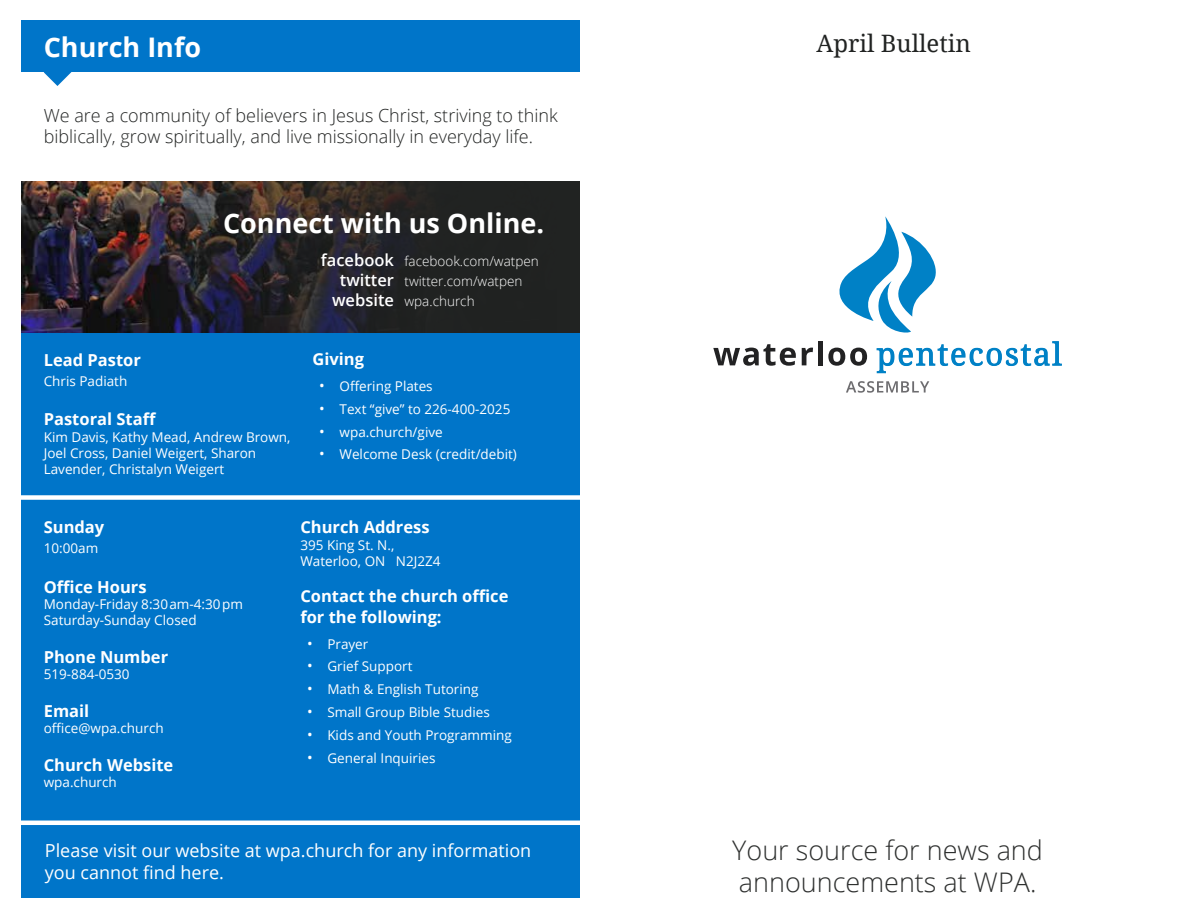
<style>
.page{position:relative;width:1188px;height:918px;background:#fff}
.page>*{position:absolute;margin:0;border:0;box-sizing:border-box;transform-origin:0 0}
.t1{font:300 27px/32.4px "Open Sans";color:#2e302f}
.t2{font:700 27px "Open Sans";color:#fff}
.t3{font:24px "Droid Serif";color:#212322}
.t4{font:300 18px/21px "Open Sans";color:#212322}
.t5{font:18px/21.6px "Open Sans";color:#fff}
.t6{font:700 16.5px/21.6px "Open Sans";color:#fff}
.t7{font:13.5px/16.2px "Open Sans";color:#fff}
.t8{font:300 13.5px "Open Sans";color:#fff}
.s1{font-weight:600;font-size:16.5px}
.s2{font-size:15px}
</style>
<div class="page">
<div style="left:21px;top:332px;width:559px;height:566px;background:#0075c9"></div>
<div style="left:21px;top:181px;width:559px;height:151px;background:#212322"></div>
<svg style="left:44px;top:72px;width:28px;height:14px"></svg>
<svg style="left:713px;top:344px;width:83px;height:22px"></svg>
<svg style="left:802px;top:348px;width:11px;height:17px"></svg>
<div style="left:818px;top:341px;width:5px;height:24px;background:#222223"></div>
<svg style="left:828px;top:348px;width:39px;height:18px"></svg>
<svg style="left:877px;top:341px;width:185px;height:32px"></svg>
<svg style="left:846px;top:381px;width:83px;height:12px"></svg>
<svg style="left:839px;top:216px;width:97px;height:117px"></svg>
<div style="left:21px;top:20px;width:559px;height:52px;background:#0075c9"></div>
<img style="left:21px;top:181px;width:401px;height:151px">
<div style="left:20px;top:495px;width:560px;height:5px;background:#fff"></div>
<hr style="left:20px;top:821px;width:560px;height:4px;background:#fff">
<h1 class="t2" style="left:44px;top:28px;width:159px">Church Info</h1>
<h3 class="t4" style="left:44px;top:105px;width:516px">We are a community of believers in Jesus Christ, striving to think biblically, grow spiritually, and live missionally in everyday life.</h3>
<h1 class="t2" style="left:223px;top:204px;width:323px">Connect with us Online.</h1>
<p class="t8" style="left:321px;top:252px;width:219px"><span class="s1">facebook</span> facebook.com/watpen</p>
<p class="t8" style="left:340px;top:272px;width:184px"><span class="s1">twitter</span> twitter.com/watpen</p>
<p class="t8" style="left:332px;top:292px;width:144px"><span class="s1">website</span> wpa.church</p>
<p class="t6" style="left:44px;top:349px;width:99px">Lead Pastor</p>
<p class="t7" style="left:44px;top:372px;width:85px">Chris Padiath</p>
<p class="t6" style="left:44px;top:408px;width:114px">Pastoral Staff</p>
<p class="t7" style="left:44px;top:428px;width:248px">Kim Davis, Kathy Mead, Andrew Brown,<br>Joel Cross, Daniel Weigert, Sharon<br>Lavender, Christalyn Weigert</p>
<p class="t6" style="left:313px;top:348px;width:53px">Giving</p>
<p class="t7" style="left:319px;top:377px;width:115px"><span class="s2">•</span> Offering Plates</p>
<p class="t7" style="left:319px;top:400px;width:193px"><span class="s2">•</span> Text “give” to 226-400-2025</p>
<p class="t7" style="left:319px;top:423px;width:125px"><span class="s2">•</span> wpa.church/give</p>
<p class="t7" style="left:319px;top:446px;width:199px"><span class="s2">•</span> Welcome Desk (credit/debit)</p>
<p class="t6" style="left:44px;top:516px;width:62px">Sunday</p>
<p class="t7" style="left:44px;top:540px;width:56px">10:00am</p>
<p class="t6" style="left:44px;top:576px;width:104px">Office Hours</p>
<p class="t7" style="left:44px;top:596px;width:201px">Monday-Friday 8:30am-4:30pm<br>Saturday-Sunday Closed</p>
<p class="t6" style="left:44px;top:646px;width:126px">Phone Number</p>
<p class="t7" style="left:44px;top:666px;width:87px">519-884-0530</p>
<p class="t6" style="left:44px;top:700px;width:47px">Email</p>
<p class="t7" style="left:44px;top:720px;width:121px">office@wpa.church</p>
<p class="t6" style="left:44px;top:754px;width:131px">Church Website</p>
<p class="t7" style="left:44px;top:774px;width:75px">wpa.church</p>
<p class="t6" style="left:300px;top:516px;width:131px">Church Address</p>
<p class="t7" style="left:300px;top:536px;width:142px">395 King St. N.,<br>Waterloo, ON N2J2Z4</p>
<p class="t6" style="left:300px;top:585px;width:210px">Contact the church office for the following:</p>
<p class="t7" style="left:307px;top:635px;width:63px"><span class="s2">•</span> Prayer</p>
<p class="t7" style="left:307px;top:658px;width:107px"><span class="s2">•</span> Grief Support</p>
<p class="t7" style="left:307px;top:681px;width:173px"><span class="s2">•</span> Math &amp; English Tutoring</p>
<p class="t7" style="left:307px;top:704px;width:184px"><span class="s2">•</span> Small Group Bible Studies</p>
<p class="t7" style="left:307px;top:727px;width:206px"><span class="s2">•</span> Kids and Youth Programming</p>
<p class="t7" style="left:307px;top:750px;width:130px"><span class="s2">•</span> General Inquiries</p>
<h3 class="t5" style="left:45px;top:839px;width:488px">Please visit our website at wpa.church for any information you cannot find here.</h3>
<h2 class="t3" style="left:816px;top:29px;width:156px">April Bulletin</h2>
<h1 class="t1" style="left:732px;top:833px;width:312px">Your source for news and announcements at WPA.</h1>
</div>
